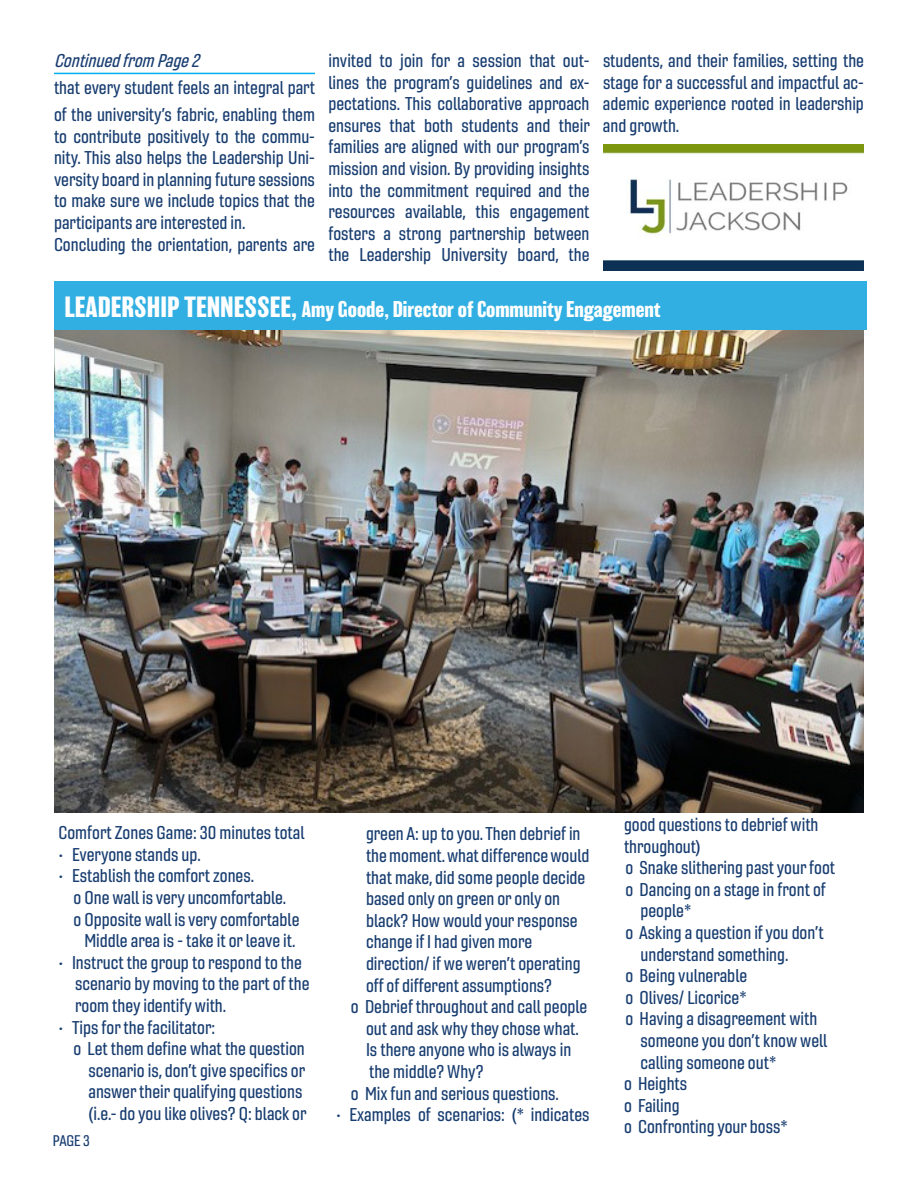
<style>
.page{position:relative;width:918px;height:1188px;background:#fff}
.page>*{position:absolute;margin:0;border:0;box-sizing:border-box;transform-origin:0 0}
.Text_Bolded{font:700 21px "Balboa";color:#fff}
.t1{font:18px/21.6px "Gineso Con Med";color:#183d70}
.t2{font:italic 18px "Gineso Con Med";color:#183d70}
.t3{font:15px "Gineso Con Med";color:#183d70}
.s1{font-size:27px}
</style>
<div class="page">
<div style="left:54px;top:281px;width:813px;height:49px;background:#32afe2"></div>
<hr style="left:54px;top:73px;width:261px;height:1px;background:#00aeef">
<img style="left:54px;top:330px;width:810px;height:482px">
<img style="left:603px;top:144px;width:261px;height:126px">
<p class="t2" style="left:54px;top:49px;width:152px">Continuedfrom Page2</p>
<p class="t1" style="left:54px;top:74px;width:263px;line-height:27px">that every student feels an integral part of the university’s fabric, enabling them</p>
<p class="t1" style="left:54px;top:125px;width:263px;text-align:justify">to contribute positively to the commu&shy;nity. This also helps the Leadership Uni&shy;versity board in planning future sessions to make sure we include topics that the participants are interested in.</p>
<p class="t1" style="left:54px;top:233px;width:263px">Concluding the orientation, parents are</p>
<p class="t1" style="left:328px;top:50px;width:263px;text-align:justify">invited to join for a session that out&shy;lines the program’s guidelines and ex&shy;pectations. This collaborative approach ensures that both students and their families are aligned with our program’s mission and vision. By providing insights into the commitment required and the resources available, this engagement fosters a strong partnership between the Leadership University board, the</p>
<p class="t1" style="left:603px;top:50px;width:263px;text-align:justify">students, and their families, setting the stage for a successful and impactful ac&shy;ademic experience rooted in leadership and growth.</p>
<p class="Text_Bolded" style="left:64px;top:297px;width:598px"><span class="s1">LEADERSHIP TENNESSEE,</span> Amy Goode, Director of Community Engagement</p>
<p class="t1" style="left:58px;top:822px;width:247px">Comfort Zones Game: 30 minutes total</p>
<p class="t1" style="left:58px;top:844px;width:144px">• Everyone stands up.</p>
<p class="t1" style="left:58px;top:865px;width:197px">• Establish the comfort zones.</p>
<p class="t1" style="left:73px;top:887px;width:214px">o One wall is very uncomfortable.</p>
<p class="t1" style="left:73px;top:908px;width:227px">o Opposite wall is very comfortable</p>
<p class="t1" style="left:84px;top:930px;width:213px">Middle area is - take it or leave it.</p>
<p class="t1" style="left:75px;top:952px;width:236px;text-indent:-17px">• Instruct the group to respond to the scenario by moving to the part of the room they identify with.</p>
<p class="t1" style="left:58px;top:1016px;width:158px">• Tips for the facilitator:</p>
<p class="t1" style="left:73px;top:1038px;width:233px">o Let them define what the question</p>
<p class="t1" style="left:89px;top:1060px;width:218px">scenario is, don’t give specifics or answer their qualifying questions</p>
<p class="t1" style="left:89px;top:1103px;width:220px">(i.e.- do you like olives? Q: black or</p>
<p class="t3" style="left:53px;top:1131px;width:39px">PAGE 3</p>
<p class="t1" style="left:366px;top:823px;width:216px">green A: up to you. Then debrief in</p>
<p class="t1" style="left:366px;top:845px;width:225px">the moment. what difference would</p>
<p class="t1" style="left:366px;top:866px;width:221px">that make, did some people decide</p>
<p class="t1" style="left:366px;top:888px;width:196px">based only on green or only on</p>
<p class="t1" style="left:366px;top:910px;width:213px">black? How would your response</p>
<p class="t1" style="left:366px;top:931px;width:168px">change if I had given more</p>
<p class="t1" style="left:366px;top:953px;width:216px">direction/ if we weren’t operating</p>
<p class="t1" style="left:366px;top:974px;width:188px">off of different assumptions?</p>
<p class="t1" style="left:351px;top:996px;width:238px">o Debrief throughout and call people</p>
<p class="t1" style="left:366px;top:1018px;width:214px">out and ask why they chose what.</p>
<p class="t1" style="left:366px;top:1039px;width:207px">Is there anyone who is always in</p>
<p class="t1" style="left:369px;top:1061px;width:116px">the middle? Why?</p>
<p class="t1" style="left:351px;top:1082px;width:209px">o Mix fun and serious questions.</p>
<p class="t1" style="left:336px;top:1104px;width:255px">• Examples of scenarios: (* indicates</p>
<p class="t1" style="left:624px;top:814px;width:196px">good questions to debrief with</p>
<p class="t1" style="left:624px;top:835px;width:79px">throughout)</p>
<p class="t1" style="left:625px;top:857px;width:211px">o Snake slithering past your foot</p>
<p class="t1" style="left:625px;top:879px;width:202px">o Dancing on a stage in front of</p>
<p class="t1" style="left:641px;top:900px;width:52px">people*</p>
<p class="t1" style="left:625px;top:922px;width:200px">o Asking a question if you don’t</p>
<p class="t1" style="left:641px;top:943px;width:149px">understand something.</p>
<p class="t1" style="left:625px;top:965px;width:123px">o Being vulnerable</p>
<p class="t1" style="left:625px;top:987px;width:123px">o Olives/ Licorice*</p>
<p class="t1" style="left:625px;top:1008px;width:193px">o Having a disagreement with</p>
<p class="t1" style="left:641px;top:1030px;width:188px">someone you don’t know well</p>
<p class="t1" style="left:641px;top:1051px;width:137px">calling someone out*</p>
<p class="t1" style="left:624px;top:1073px;width:65px">o Heights</p>
<p class="t1" style="left:624px;top:1095px;width:57px">o Failing</p>
<p class="t1" style="left:624px;top:1116px;width:165px">o Confronting your boss*</p>
</div>
